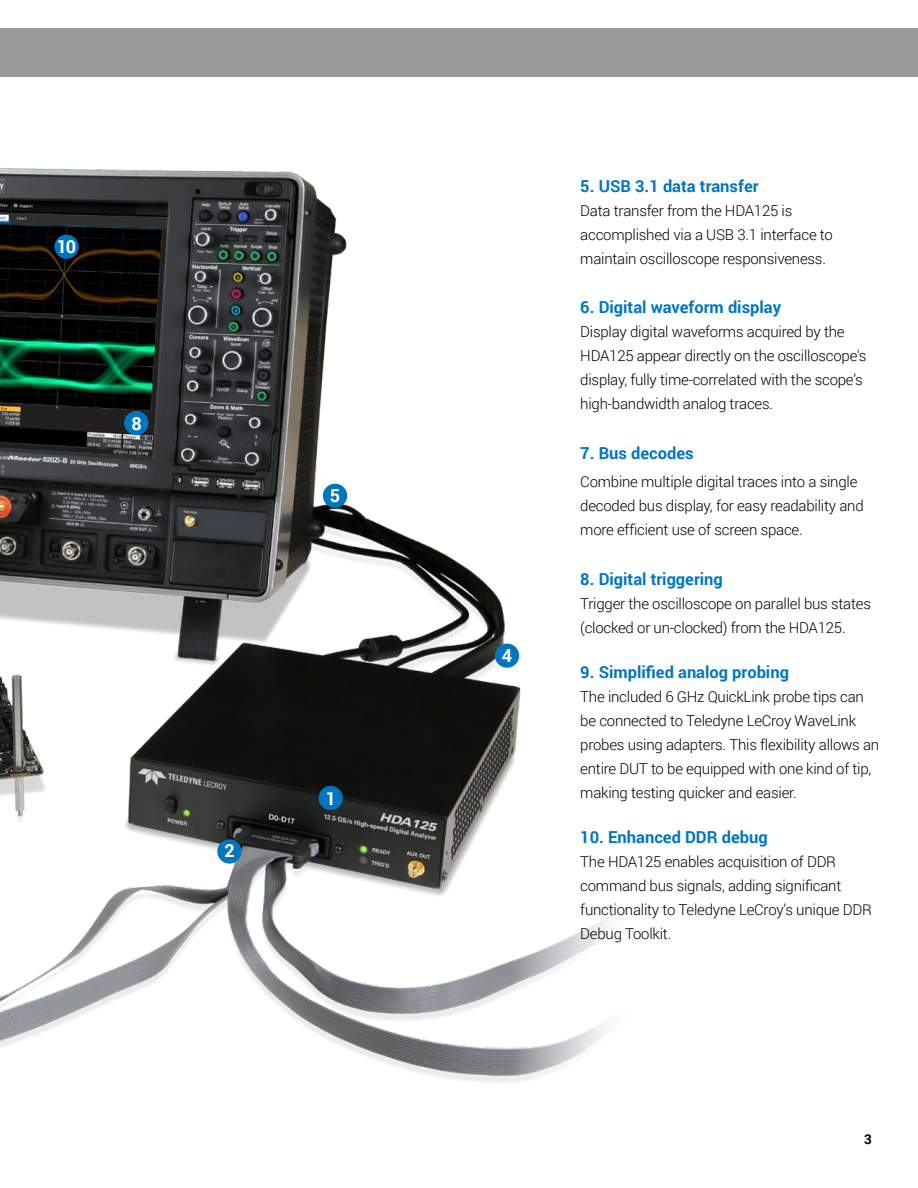
<style>
.page{position:relative;width:918px;height:1188px;background:#fff}
.page>*{position:absolute;margin:0;border:0;box-sizing:border-box;transform-origin:0 0}
.t1{font:700 18px "Roboto";color:#fff}
.t2{font:700 16.5px "Roboto";color:#0076c0}
.t3{font:300 15px/24px "Roboto";letter-spacing:-.015em;color:#000}
.t4{font:700 13.5px "Roboto";color:#000}
</style>
<div class="page">
<div style="left:0;top:28px;width:918px;height:49px;background:#9a9a9a"></div>
<img style="left:0;top:167px;width:608px;height:916px">
<div style="left:323px;top:484px;width:24px;height:24px;background:#0076c0;border-radius:50%"></div>
<div style="left:495px;top:644px;width:24px;height:24px;background:#0076c0;border-radius:50%"></div>
<div style="left:124px;top:411px;width:24px;height:24px;background:#0076c0;border-radius:50%"></div>
<div style="left:319px;top:786px;width:24px;height:24px;background:#0076c0;border-radius:50%"></div>
<div style="left:54px;top:235px;width:25px;height:24px;background:#0076c0;border-radius:50%"></div>
<div style="left:217px;top:839px;width:25px;height:25px;background:#0076c0;border-radius:50%"></div>
<p class="t1" style="left:57px;top:234px;width:21px">10</p>
<p class="t1" style="left:132px;top:411px;width:12px">8</p>
<p class="t1" style="left:330px;top:483px;width:12px">5</p>
<p class="t1" style="left:224px;top:838px;width:12px">2</p>
<p class="t1" style="left:326px;top:786px;width:12px">1</p>
<p class="t1" style="left:502px;top:642px;width:12px">4</p>
<p class="t2" style="left:580px;top:174px;width:180px">5. USB 3.1 data transfer</p>
<p class="t3" style="left:580px;top:198px;width:254px">Data transfer from the HDA125 is accomplished via a USB 3.1 interface to maintain oscilloscope responsiveness.</p>
<p class="t2" style="left:580px;top:296px;width:202px">6. Digital waveform display</p>
<p class="t3" style="left:580px;top:319px;width:288px">Display digital waveforms acquired by the HDA125 appear directly on the oscilloscope's display, fully time-correlated with the scope’s high-bandwidth analog traces.</p>
<p class="t2" style="left:580px;top:441px;width:115px">7. Bus decodes</p>
<p class="t3" style="left:580px;top:470px;width:285px">Combine multiple digital traces into a single decoded bus display, for easy readability and more efficient use of screen space.</p>
<p class="t2" style="left:580px;top:567px;width:144px">8. Digital triggering</p>
<p class="t3" style="left:580px;top:591px;width:292px">Trigger the oscilloscope on parallel bus states (clocked or un-clocked) from the HDA125.</p>
<p class="t2" style="left:580px;top:660px;width:210px">9. Simplified analog probing</p>
<p class="t3" style="left:580px;top:684px;width:301px">The included 6 GHz QuickLink probe tips can be connected to Teledyne LeCroy WaveLink probes using adapters. This flexibility allows an entire DUT to be equipped with one kind of tip, making testing quicker and easier.</p>
<p class="t2" style="left:580px;top:825px;width:189px">10. Enhanced DDR debug</p>
<p class="t3" style="left:580px;top:849px;width:293px">The HDA125 enables acquisition of DDR command bus signals, adding significant functionality to Teledyne LeCroy’s unique DDR Debug Toolkit.</p>
<p class="t4" style="left:864px;top:1130px;width:9px">3</p>
</div>
